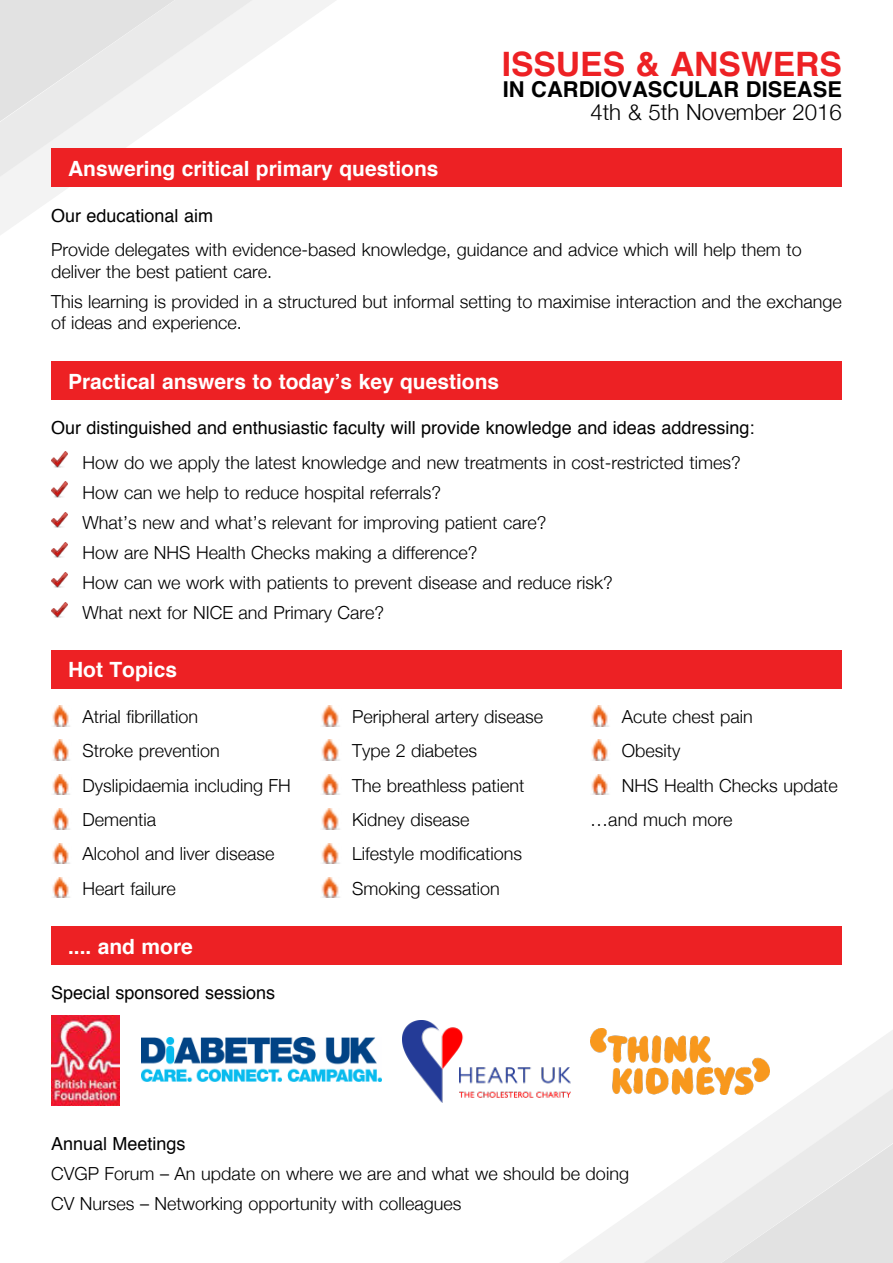
<style>
.page{position:relative;width:893px;height:1263px;background:#fff}
.page>*{position:absolute;margin:0;border:0;box-sizing:border-box;transform-origin:0 0}
.t1{font:700 33.6px "Helvetica";color:#ed2124}
.t2{font:300 22.2px "Helvetica Neue";color:#000}
.t3{font:700 21.9px "Helvetica";color:#000}
.t4{font:700 21px "Helvetica";color:#fff}
.t5{font:300 18px/21.6px "Helvetica Neue";color:#000}
.t6{font:18px "Helvetica";color:#000}
</style>
<div class="page">
<svg style="left:0;top:0;width:356px;height:235px"></svg>
<svg style="left:0;top:0;width:271px;height:186px;fill:#eaeaea"></svg>
<svg style="left:560px;top:1030px;width:333px;height:233px"></svg>
<svg style="left:623px;top:1078px;width:270px;height:185px"></svg>
<div style="left:51px;top:149px;width:791px;height:38px;background:#ed2124"></div>
<img style="left:51px;top:452px;width:16px;height:15px">
<img style="left:51px;top:482px;width:16px;height:15px">
<img style="left:51px;top:512px;width:16px;height:15px">
<img style="left:51px;top:542px;width:16px;height:16px">
<img style="left:51px;top:572px;width:16px;height:16px">
<img style="left:51px;top:602px;width:16px;height:16px">
<div style="left:51px;top:362px;width:791px;height:38px;background:#ed2124"></div>
<img style="left:52px;top:706px;width:18px;height:20px">
<img style="left:52px;top:740px;width:18px;height:20px">
<img style="left:52px;top:774px;width:18px;height:21px">
<img style="left:52px;top:809px;width:18px;height:20px">
<img style="left:52px;top:843px;width:18px;height:20px">
<img style="left:52px;top:877px;width:18px;height:21px">
<img style="left:321px;top:706px;width:19px;height:20px">
<img style="left:321px;top:740px;width:19px;height:20px">
<img style="left:321px;top:774px;width:19px;height:21px">
<img style="left:321px;top:809px;width:19px;height:20px">
<img style="left:321px;top:843px;width:18px;height:20px">
<img style="left:321px;top:877px;width:19px;height:21px">
<img style="left:591px;top:706px;width:18px;height:20px">
<img style="left:591px;top:740px;width:18px;height:20px">
<img style="left:591px;top:774px;width:18px;height:21px">
<div style="left:51px;top:650px;width:791px;height:38px;background:#ed2124"></div>
<div style="left:51px;top:926px;width:791px;height:39px;background:#ed2124"></div>
<img style="left:590px;top:1028px;width:179px;height:66px">
<img style="left:402px;top:1020px;width:170px;height:82px">
<img style="left:141px;top:1037px;width:241px;height:45px">
<img style="left:51px;top:1015px;width:69px;height:90px">
<p class="t4" style="left:68px;top:152px;width:372px">Answering critical primary questions</p>
<h1 class="t1" style="left:502px;top:37px;width:342px">ISSUES &amp; ANSWERS</h1>
<p class="t3" style="left:503px;top:72px;width:341px">IN CARDIOVASCULAR DISEASE</p>
<p class="t2" style="left:590px;top:94px;width:253px">4th &amp; 5th November 2016</p>
<p class="t6" style="left:51px;top:201px;width:164px">Our educational aim</p>
<p class="t5" style="left:51px;top:238px;width:752px">Provide delegates with evidence-based knowledge, guidance and advice which will help them to deliver the best patient care.</p>
<p class="t5" style="left:51px;top:289px;width:792px">This learning is provided in a structured but informal setting to maximise interaction and the exchange of ideas and experience.</p>
<p class="t4" style="left:68px;top:364px;width:433px">Practical answers to today’s key questions</p>
<p class="t6" style="left:51px;top:414px;width:705px">Our distinguished and enthusiastic faculty will provide knowledge and ideas addressing:</p>
<p class="t5" style="left:83px;top:450px;width:660px">How do we apply the latest knowledge and new treatments in cost-restricted times?</p>
<p class="t5" style="left:83px;top:480px;width:360px">How can we help to reduce hospital referrals?</p>
<p class="t5" style="left:83px;top:510px;width:465px">What’s new and what’s relevant for improving patient care?</p>
<p class="t5" style="left:83px;top:541px;width:397px">How are NHS Health Checks making a difference?</p>
<p class="t5" style="left:83px;top:571px;width:532px">How can we work with patients to prevent disease and reduce risk?</p>
<p class="t5" style="left:83px;top:601px;width:303px">What next for NICE and Primary Care?</p>
<p class="t4" style="left:68px;top:653px;width:111px">Hot Topics</p>
<p class="t5" style="left:83px;top:704px;width:117px">Atrial fibrillation</p>
<p class="t5" style="left:83px;top:739px;width:139px">Stroke prevention</p>
<p class="t5" style="left:83px;top:773px;width:210px">Dyslipidaemia including FH</p>
<p class="t5" style="left:83px;top:807px;width:75px">Dementia</p>
<p class="t5" style="left:83px;top:842px;width:193px">Alcohol and liver disease</p>
<p class="t5" style="left:83px;top:876px;width:95px">Heart failure</p>
<p class="t4" style="left:68px;top:929px;width:126px">.... and more</p>
<p class="t6" style="left:51px;top:979px;width:226px">Special sponsored sessions</p>
<p class="t5" style="left:352px;top:704px;width:193px">Peripheral artery disease</p>
<p class="t5" style="left:352px;top:739px;width:127px">Type 2 diabetes</p>
<p class="t5" style="left:352px;top:773px;width:174px">The breathless patient</p>
<p class="t5" style="left:352px;top:807px;width:119px">Kidney disease</p>
<p class="t5" style="left:352px;top:842px;width:171px">Lifestyle modifications</p>
<p class="t5" style="left:352px;top:876px;width:149px">Smoking cessation</p>
<p class="t5" style="left:622px;top:704px;width:133px">Acute chest pain</p>
<p class="t5" style="left:622px;top:739px;width:60px">Obesity</p>
<p class="t5" style="left:622px;top:773px;width:217px">NHS Health Checks update</p>
<p class="t5" style="left:590px;top:807px;width:144px">…and much more</p>
<p class="t6" style="left:51px;top:1129px;width:136px">Annual Meetings</p>
<p class="t5" style="left:51px;top:1161px;width:579px">CVGP Forum – An update on where we are and what we should be doing</p>
<p class="t5" style="left:51px;top:1191px;width:412px">CV Nurses – Networking opportunity with colleagues</p>
</div>
